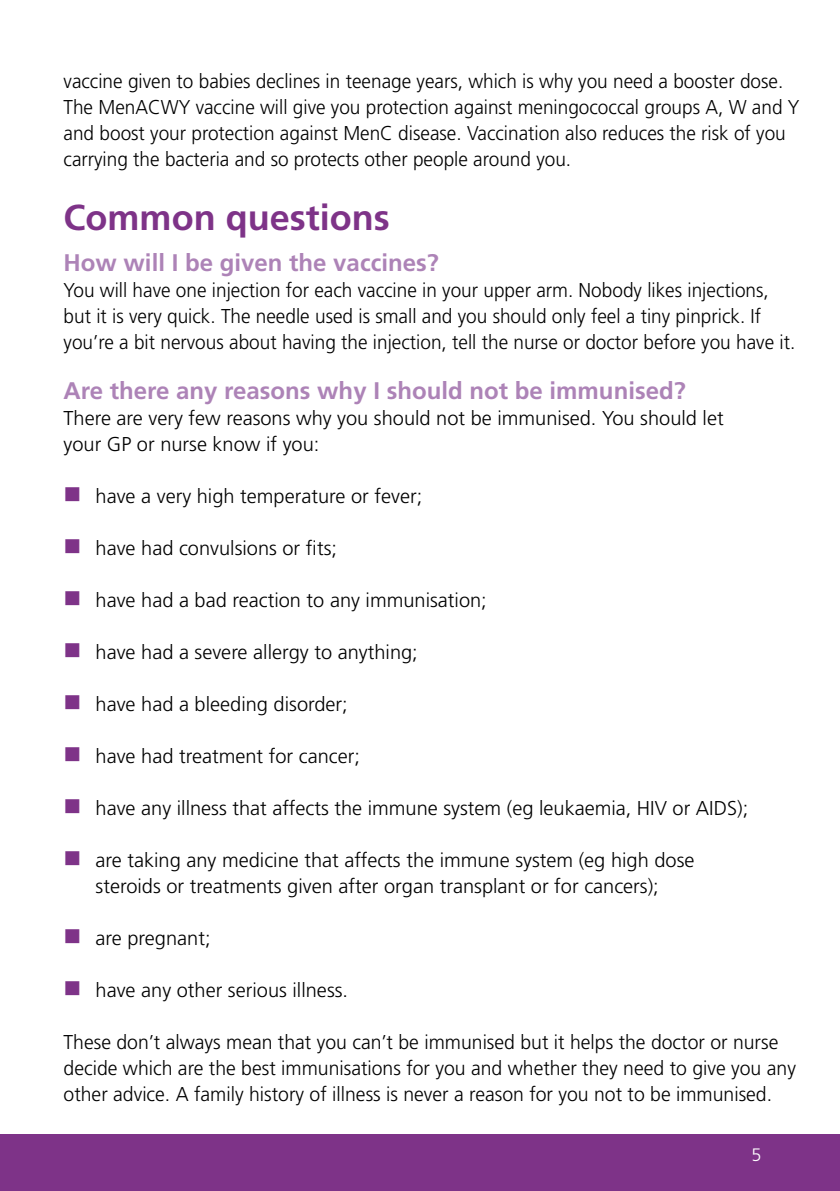
<style>
.page{position:relative;width:840px;height:1191px;background:#fff}
.page>*{position:absolute;margin:0;border:0;box-sizing:border-box;transform-origin:0 0}
.t1{font:700 36px "Frutiger";color:#7e3388}
.t2{font:700 24px "Frutiger";color:#ad83b7}
.t3{font:300 20px/26px "Frutiger";color:#000}
.t4{font:300 20px/26px "Frutiger";color:#000;scale:.95 1}
.t5{font:300 18px "Frutiger";color:#fff}
.s1{color:#7e3388}
</style>
<div class="page">
<div style="left:0;top:1134px;width:839px;height:57px;background:#7e3388"></div>
<p class="t4" style="left:63px;top:68px;width:775px">vaccine given to babies declines in teenage years, which is why you need a booster dose.<br>The MenACWY vaccine will give you protection against meningococcal groups A, W and Y and boost your protection against MenC disease. Vaccination also reduces the risk of you carrying the bacteria and so protects other people around you.</p>
<h1 class="t1" style="left:63px;top:196px;width:327px">Common questions</h1>
<p class="t2" style="left:63px;top:249px;width:376px">How will I be given the vaccines?</p>
<p class="t4" style="left:63px;top:277px;width:771px">You will have one injection for each vaccine in your upper arm. Nobody likes injections, but it is very quick. The needle used is small and you should only feel a tiny pinprick. If you’re a bit nervous about having the injection, tell the nurse or doctor before you have it.</p>
<p class="t2" style="left:63px;top:377px;width:623px">Are there any reasons why I should not be immunised?</p>
<p class="t3" style="left:63px;top:405px;width:661px">There are very few reasons why you should not be immunised. You should let your GP or nurse know if you:</p>
<p class="t3" style="left:63px;top:483px;width:360px"><span class="s1">■</span> have a very high temperature or fever;</p>
<p class="t3" style="left:63px;top:535px;width:275px"><span class="s1">■</span> have had convulsions or fits;</p>
<p class="t3" style="left:63px;top:587px;width:424px"><span class="s1">■</span> have had a bad reaction to any immunisation;</p>
<p class="t3" style="left:63px;top:639px;width:355px"><span class="s1">■</span> have had a severe allergy to anything;</p>
<p class="t3" style="left:63px;top:691px;width:285px"><span class="s1">■</span> have had a bleeding disorder;</p>
<p class="t3" style="left:63px;top:743px;width:298px"><span class="s1">■</span> have had treatment for cancer;</p>
<p class="t3" style="left:63px;top:795px;width:685px"><span class="s1">■</span> have any illness that affects the immune system (eg leukaemia, HIV or AIDS);</p>
<p class="t3" style="left:63px;top:847px;width:632px;text-align:center"><span class="s1">■</span> are taking any medicine that affects the immune system (eg high dose steroids or treatments given after organ transplant or for cancers);</p>
<p class="t3" style="left:63px;top:925px;width:148px"><span class="s1">■</span> are pregnant;</p>
<p class="t3" style="left:63px;top:977px;width:286px"><span class="s1">■</span> have any other serious illness.</p>
<p class="t3" style="left:63px;top:1029px;width:733px">These don’t always mean that you can’t be immunised but it helps the doctor or nurse decide which are the best immunisations for you and whether they need to give you any other advice. A family history of illness is never a reason for you not to be immunised.</p>
<p class="t5" style="left:751px;top:1145px;width:12px">5</p>
</div>
